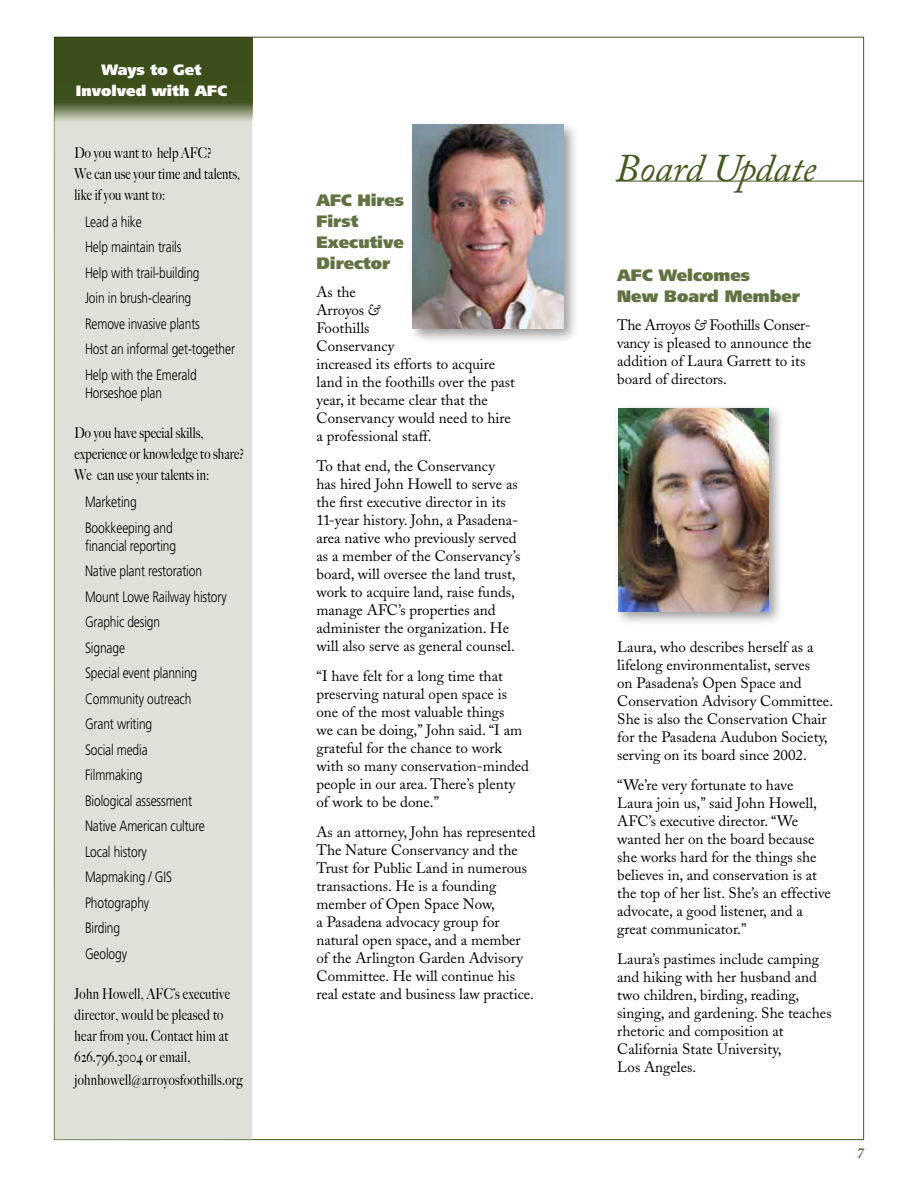
<style>
.page{position:relative;width:918px;height:1188px;background:#fff}
.page>*{position:absolute;margin:0;border:0;box-sizing:border-box;transform-origin:0 0}
.t1{font:italic 39px "Adobe Caslon";color:#455a21}
.t2{font:900 16.5px/21px "Frutiger";color:#617342}
.t3{font:15px/18px "Adobe Caslon";color:#000}
.t4{font:300 15px/25.5px "Frutiger";letter-spacing:-.01em;color:#000;scale:.8 1}
.t5{font:500 15px/21px "Big Caslon";letter-spacing:.01em;color:#000;scale:.8 1}
.t6{font:900 15px/21px "Frutiger";color:#fff;text-align:center}
.t7{font:italic 600 15px "Adobe Caslon";color:#455a21}
.s1{font-style:italic}
</style>
<div class="page">
<div style="left:54px;top:38px;width:198px;height:1101px;background:#dee1d7"></div>
<div style="left:613px;top:403px;width:170px;height:223px;background:#000;opacity:.4"></div>
<img style="left:618px;top:408px;width:151px;height:203px">
<hr style="left:616px;top:181px;width:248px;height:1px;background:#455a21">
<svg style="left:54px;top:38px;width:198px;height:84px;background:#4f6031"></svg>
<div style="left:407px;top:119px;width:171px;height:224px;background:#000;opacity:.4"></div>
<img style="left:413px;top:125px;width:150px;height:203px">
<p class="t6" style="left:76px;top:59px;width:153px">Ways to Get<br>Involved with AFC</p>
<p class="t5" style="left:75px;top:142px;width:208px">Do you want to help AFC?<br>We can use your time and talents, like if you want to:</p>
<p class="t4" style="left:85px;top:209px;width:189px">Lead a hike<br>Help maintain trails<br>Help with trail-building<br>Join in brush-clearing<br>Remove invasive plants<br>Host an informal get-together<br>Help with the Emerald</p>
<p class="t4" style="left:85px;top:380px;width:98px">Horseshoe plan</p>
<p class="t5" style="left:75px;top:423px;width:214px">Do you have special skills, experience or knowledge to share?<br>We can use your talents in:</p>
<p class="t4" style="left:85px;top:490px;width:111px">Marketing<br>Bookkeeping and</p>
<p class="t4" style="left:85px;top:533px;width:179px">financial reporting<br>Native plant restoration<br>Mount Lowe Railway history<br>Graphic design<br>Signage<br>Special event planning<br>Community outreach<br>Grant writing<br>Social media<br>Filmmaking<br>Biological assessment<br>Native American culture<br>Local history<br>Mapmaking / GIS<br>Photography<br>Birding<br>Geology</p>
<p class="t5" style="left:75px;top:984px;width:196px">John Howell, AFC’s executive director, would be pleased to hear from you. Contact him at<br>626.796.3004 or email,</p>
<p class="t5" style="left:75px;top:1069px;width:212px">johnhowell@arroyosfoothills.org</p>
<p class="t2" style="left:316px;top:189px;width:89px">AFC Hires<br>First<br>Executive<br>Director</p>
<p class="t3" style="left:316px;top:283px;width:200px">As the<br>Arroyos <span class="s1">&amp;<br></span>Foothills<br>Conservancy<br>increased its efforts to acquire land in the foothills over the past year, it became clear that the<br>Conservancy would need to hire a professional staff.</p>
<p class="t3" style="left:316px;top:457px;width:205px">To that end, the Conservancy<br>has hired John Howell to serve as the first executive director in its 11-year history. John, a Pasadena&shy;area native who previously served as a member of the Conservancy’s board, will oversee the land trust, work to acquire land, raise funds, manage AFC’s properties and administer the organization. He will also serve as general counsel.</p>
<p class="t3" style="left:316px;top:667px;width:214px">“I have felt for a long time that preserving natural open space is one of the most valuable things<br>we can be doing,” John said. “I am grateful for the chance to work with so many conservation-minded people in our area. There’s plenty of work to be done.”</p>
<p class="t3" style="left:316px;top:823px;width:221px">As an attorney, John has represented<br>The Nature Conservancy and the<br>Trust for Public Land in numerous transactions. He is a founding member of Open Space Now,<br>a Pasadena advocacy group for natural open space, and a member of the Arlington Garden Advisory<br>Committee. He will continue his real estate and business law practice.</p>
<h1 class="t1" style="left:615px;top:147px;width:203px">Board Update</h1>
<p class="t2" style="left:617px;top:265px;width:184px">AFC Welcomes<br>New Board Member</p>
<p class="t3" style="left:617px;top:317px;width:196px">The Arroyos <span class="s1">&amp;</span> Foothills Conser&shy;vancy is pleased to announce the addition of Laura Garrett to its board of directors.</p>
<p class="t3" style="left:617px;top:638px;width:217px">Laura, who describes herself as a lifelong environmentalist, serves<br>on Pasadena’s Open Space and Conservation Advisory Committee.<br>She is also the Conservation Chair for the Pasadena Audubon Society, serving on its board since 2002.</p>
<p class="t3" style="left:617px;top:776px;width:215px">“We’re very fortunate to have<br>Laura join us,” said John Howell,<br>AFC’s executive director. “We wanted her on the board because she works hard for the things she believes in, and conservation is at the top of her list. She’s an effective advocate, a good listener, and a great communicator.”</p>
<p class="t3" style="left:617px;top:950px;width:216px">Laura’s pastimes include camping and hiking with her husband and two children, birding, reading, singing, and gardening. She teaches rhetoric and composition at<br>California State University,<br>Los Angeles.</p>
<p class="t7" style="left:856px;top:1145px;width:9px">7</p>
</div>
